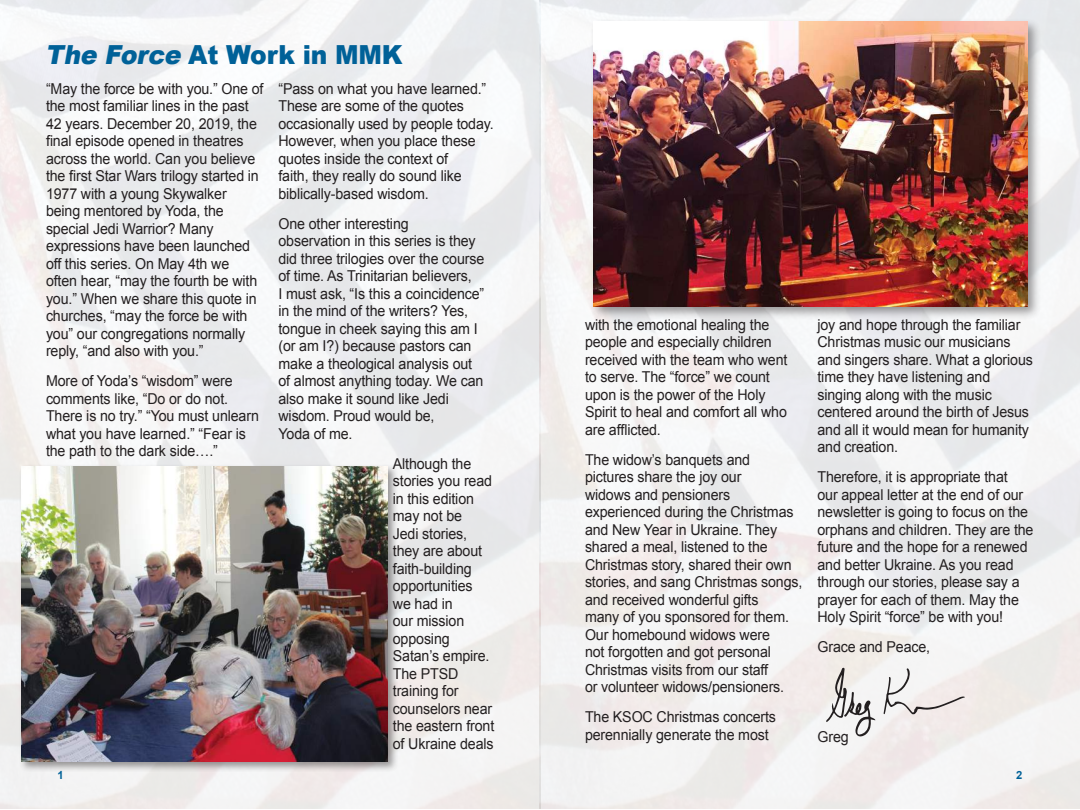
<style>
.page{position:relative;width:1080px;height:810px;background:#fff}
.page>*{position:absolute;margin:0;border:0;box-sizing:border-box;transform-origin:0 0}
.t1{font:900 26.25px "Arial";letter-spacing:-.01em;color:#006198;scale:.95 1}
.t2{font:15px/17.5px "Arial";letter-spacing:-.01em;color:#231f20;scale:.95 1}
.t3{font:700 11.25px "Arial";color:#006198}
.s1{font-style:italic}
</style>
<div class="page">
<svg style="left:826px;top:668px;width:49px;height:69px"></svg>
<svg style="left:884px;top:668px;width:81px;height:47px"></svg>
<div style="left:19px;top:463px;width:379px;height:309px;background:#231f20;opacity:.45"></div>
<img style="left:22px;top:466px;width:365px;height:295px">
<div style="left:589px;top:18px;width:452px;height:303px;background:#231f20;opacity:.45"></div>
<img style="left:593px;top:22px;width:434px;height:284px">
<h1 class="t1" style="left:45px;top:35px;width:378px"><span class="s1">The Force</span> At Work in MMK</h1>
<p class="t2" style="left:46px;top:80px;width:230px">“May the force be with you.” One of the most familiar lines in the past<br>42 years. December 20, 2019, the final episode opened in theatres across the world. Can you believe the first Star Wars trilogy started in<br>1977 with a young Skywalker being mentored by Yoda, the special Jedi Warrior? Many expressions have been launched off this series. On May 4th we often hear, “may the fourth be with you.” When we share this quote in churches, “may the force be with you” our congregations normally reply, “and also with you.”</p>
<p class="t2" style="left:46px;top:372px;width:226px">More of Yoda’s “wisdom” were comments like, “Do or do not.<br>There is no try.” “You must unlearn what you have learned.” “Fear is the path to the dark side….”</p>
<p class="t2" style="left:279px;top:80px;width:228px">“Pass on what you have learned.”<br>These are some of the quotes occasionally used by people today.<br>However, when you place these quotes inside the context of<br>faith, they really do sound like biblically-based wisdom.</p>
<p class="t2" style="left:279px;top:215px;width:218px">One other interesting observation in this series is they did three trilogies over the course of time. As Trinitarian believers,<br>I must ask, “Is this a coincidence” in the mind of the writers? Yes, tongue in cheek saying this am I (or am I?) because pastors can make a theological analysis out of almost anything today. We can also make it sound like Jedi wisdom. Proud would be,<br>Yoda of me.</p>
<p class="t2" style="left:393px;top:455px;width:108px">Although the stories you read in this edition may not be<br>Jedi stories, they are about faith-building opportunities we had in<br>our mission opposing<br>Satan’s empire.<br>The PTSD training for counselors near the eastern front of Ukraine deals</p>
<p class="t2" style="left:585px;top:316px;width:215px">with the emotional healing the people and especially children received with the team who went to serve. The “force” we count upon is the power of the Holy<br>Spirit to heal and comfort all who are afflicted.</p>
<p class="t2" style="left:585px;top:451px;width:230px">The widow’s banquets and pictures share the joy our<br>widows and pensioners experienced during the Christmas and New Year in Ukraine. They shared a meal, listened to the<br>Christmas story, shared their own stories, and sang Christmas songs, and received wonderful gifts<br>many of you sponsored for them.<br>Our homebound widows were<br>not forgotten and got personal<br>Christmas visits from our staff<br>or volunteer widows/pensioners.</p>
<p class="t2" style="left:585px;top:708px;width:203px">The KSOC Christmas concerts perennially generate the most</p>
<p class="t2" style="left:818px;top:316px;width:228px">joy and hope through the familiar<br>Christmas music our musicians and singers share. What a glorious time they have listening and singing along with the music centered around the birth of Jesus and all it would mean for humanity and creation.</p>
<p class="t2" style="left:818px;top:468px;width:229px">Therefore, it is appropriate that<br>our appeal letter at the end of our newsletter is going to focus on the orphans and children. They are the future and the hope for a renewed and better Ukraine. As you read through our stories, please say a prayer for each of them. May the<br>Holy Spirit “force” be with you!</p>
<p class="t2" style="left:818px;top:638px;width:120px">Grace and Peace,</p>
<p class="t2" style="left:818px;top:728px;width:34px">Greg</p>
<p class="t3" style="left:58px;top:767px;width:8px">1</p>
<p class="t3" style="left:1016px;top:767px;width:8px">2</p>
</div>
